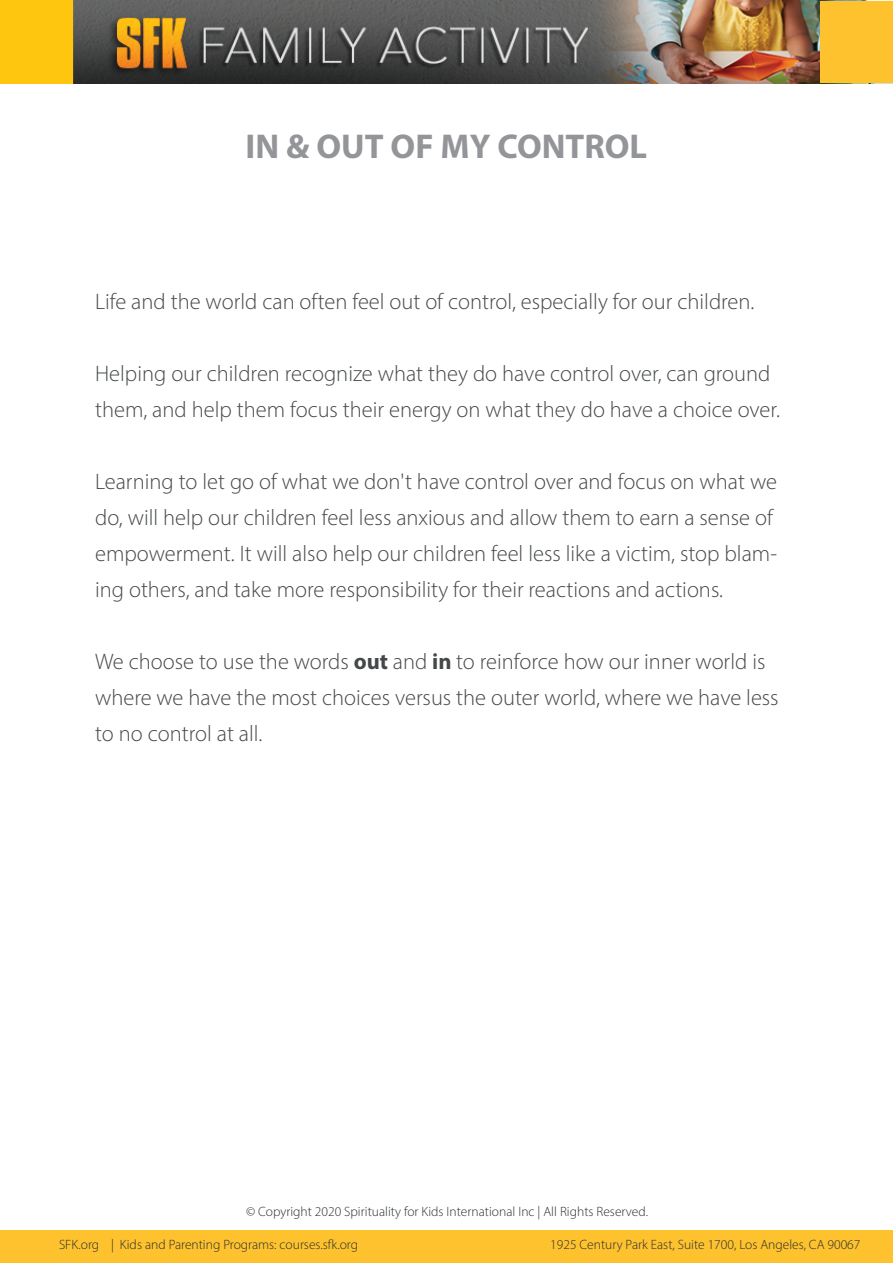
<style>
.page{position:relative;width:893px;height:1263px;background:#fff}
.page>*{position:absolute;margin:0;border:0;box-sizing:border-box;transform-origin:0 0}
.t1{font:700 34.5px "Myriad Pro";color:#939598}
.t2{font:300 22.5px/36px "Myriad Pro";color:#454849}
.t3{font:300 13.5px "Myriad Pro";color:#2a2e31}
.s1{font-weight:700}
</style>
<div class="page">
<div style="left:0;top:1231px;width:893px;height:32px;background:#fdc22e"></div>
<img style="left:0;top:0;width:893px;height:84px">
<div style="left:821px;top:1px;width:72px;height:82px;background:#fdc22e"></div>
<h1 class="t1" style="left:246px;top:124px;width:403px">IN &amp; OUT OF MY CONTROL</h1>
<p class="t2" style="left:95px;top:283px;width:661px">Life and the world can often feel out of control, especially for our children.</p>
<p class="t2" style="left:95px;top:355px;width:686px">Helping our children recognize what they do have control over, can ground them, and help them focus their energy on what they do have a choice over.</p>
<p class="t2" style="left:95px;top:463px;width:683px">Learning to let go of what we don't have control over and focus on what we do, will help our children feel less anxious and allow them to earn a sense of empowerment. It will also help our children feel less like a victim, stop blam&shy;ing others, and take more responsibility for their reactions and actions.</p>
<p class="t2" style="left:95px;top:643px;width:685px">We choose to use the words <span class="s1">out</span> and <span class="s1">in</span> to reinforce how our inner world is where we have the most choices versus the outer world, where we have less to no control at all.</p>
<p class="t3" style="left:246px;top:1203px;width:403px">© Copyright 2020 Spirituality for Kids International Inc | All Rights Reserved.</p>
<p class="t3" style="left:59px;top:1237px;width:301px">SFK.org | Kids and Parenting Programs: courses.sfk.org</p>
<p class="t3" style="left:550px;top:1236px;width:312px">1925 Century Park East, Suite 1700, Los Angeles, CA 90067</p>
</div>
